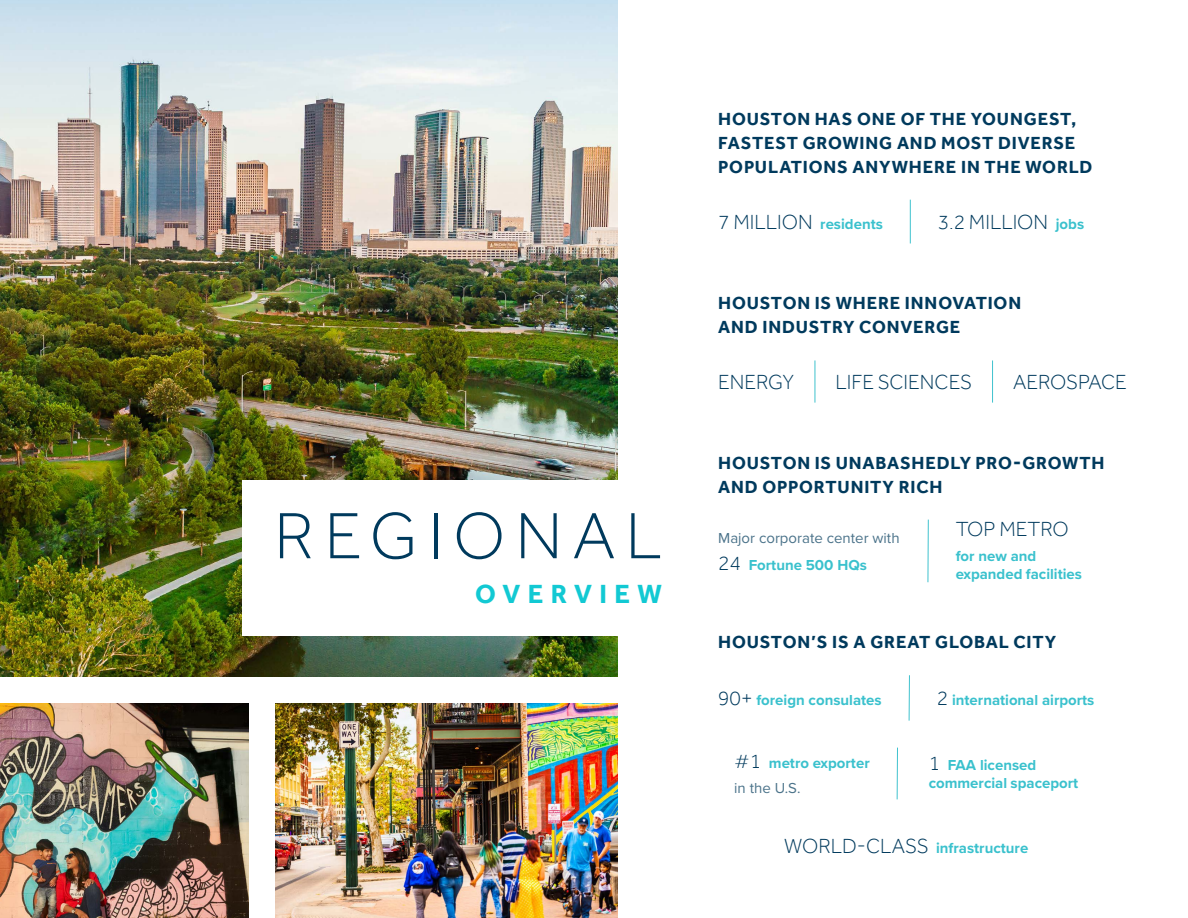
<style>
.page{position:relative;width:1188px;height:918px;background:#fff}
.page>*{position:absolute;margin:0;border:0;box-sizing:border-box;transform-origin:0 0}
.t1{font:300 67.5px "Effra";letter-spacing:.15em;color:#003a5d}
.t2{font:700 27px "Effra";letter-spacing:.275em;color:#12c9d3}
.t3{font:300 21px "Effra";color:#003a5d}
.t4{font:700 18px/24px "Effra";letter-spacing:.045em;color:#003a5d}
.t5{font:700 15px/18px "Proxima Nova";color:#3ac1cd}
.t6{font:15px/27px "Proxima Nova";color:#4b738a}
.s1{font-family:"Effra";font-weight:300;font-size:21px;color:#003a5d}
.s2{font-family:"Proxima Nova";font-weight:700;font-size:15px;color:#3ac1cd}
.s3{font-weight:700;color:#3ac1cd}
.s4{font-weight:400;color:#4b738a}
</style>
<div class="page">
<img style="left:0;top:0;width:617px;height:676px">
<img style="left:275px;top:703px;width:342px;height:215px">
<img style="left:0;top:703px;width:248px;height:215px">
<hr style="left:909px;top:675px;width:1px;height:46px;background:#3fc2ce">
<hr style="left:897px;top:748px;width:1px;height:51px;background:#3fc2ce">
<div style="left:242px;top:481px;width:436px;height:155px;background:#fff"></div>
<hr style="left:910px;top:200px;width:1px;height:43px;background:#3fc2ce">
<hr style="left:815px;top:360px;width:1px;height:43px;background:#3fc2ce">
<hr style="left:992px;top:360px;width:1px;height:43px;background:#3fc2ce">
<hr style="left:928px;top:520px;width:1px;height:62px;background:#3fc2ce">
<h1 class="t1" style="left:274px;top:495px;width:389px">REGIONAL</h1>
<h2 class="t2" style="left:475px;top:578px;width:188px">OVERVIEW</h2>
<p class="t4" style="left:718px;top:106px;width:376px">HOUSTON HAS ONE OF THE YOUNGEST,<br>FASTEST GROWING AND MOST DIVERSE<br>POPULATIONS ANYWHERE IN THE WORLD</p>
<p class="t5" style="left:718px;top:214px;width:166px"><span class="s1">7 MILLION</span> residents</p>
<p class="t3" style="left:938px;top:209px;width:148px">3.2 MILLION <span class="s2">jobs</span></p>
<p class="t4" style="left:718px;top:291px;width:304px">HOUSTON IS WHERE INNOVATION<br>AND INDUSTRY CONVERGE</p>
<p class="t3" style="left:718px;top:369px;width:78px">ENERGY</p>
<p class="t3" style="left:836px;top:369px;width:138px">LIFE SCIENCES</p>
<p class="t3" style="left:1013px;top:369px;width:115px">AEROSPACE</p>
<p class="t4" style="left:718px;top:450px;width:388px">HOUSTON IS UNABASHEDLY PRO-GROWTH<br>AND OPPORTUNITY RICH</p>
<p class="t6" style="left:718px;top:524px;width:183px">Major corporate center with<br><span class="s1">24</span> <span class="s3">Fortune 500 HQs</span></p>
<p class="t3" style="left:956px;top:517px;width:115px">TOP METRO</p>
<p class="t5" style="left:956px;top:547px;width:128px">for new and expanded facilities</p>
<p class="t4" style="left:718px;top:630px;width:340px">HOUSTON’S IS A GREAT GLOBAL CITY</p>
<p class="t5" style="left:718px;top:691px;width:165px"><span class="s1">90+</span> foreign consulates</p>
<p class="t5" style="left:937px;top:691px;width:159px"><span class="s1">2</span> international airports</p>
<p class="t5" style="left:734px;top:750px;width:137px;line-height:24.8px"><span class="s1">#1</span> metro exporter <span class="s4">in the U.S.</span></p>
<p class="t5" style="left:929px;top:756px;width:151px"><span class="s1">1</span> FAA licensed commercial spaceport</p>
<p class="t5" style="left:784px;top:838px;width:246px"><span class="s1">WORLD-CLASS</span> infrastructure</p>
</div>
